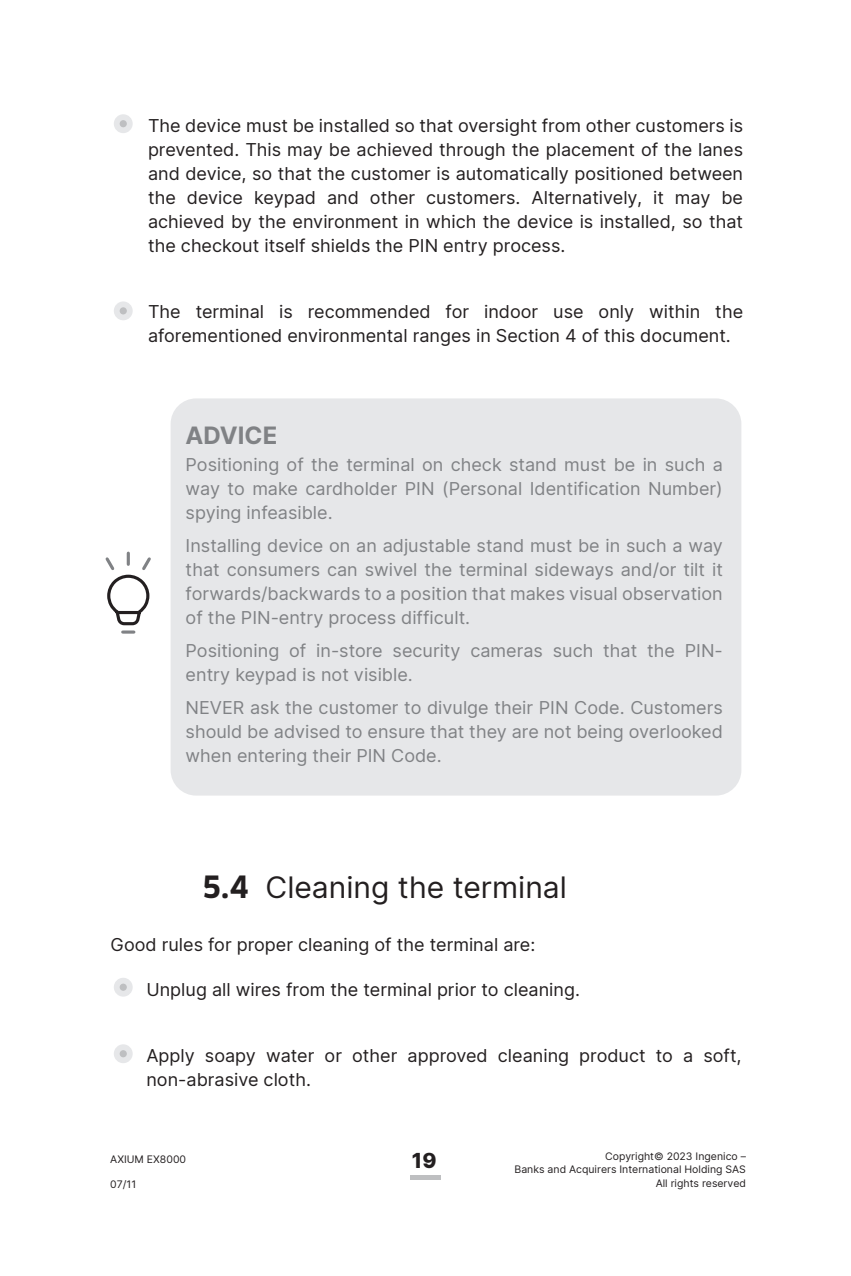
<style>
.page{position:relative;width:851px;height:1276px;background:#fff}
.page>*{position:absolute;margin:0;border:0;box-sizing:border-box;transform-origin:0 0}
.t1{font:30px "Inter";color:#231f20}
.t2{font:700 24px "Inter";color:#808285}
.t3{font:800 21px "Inter";color:#231f20}
.t4{font:18px/24px "Inter";color:#231f20}
.t5{font:18px/24px "Inter";color:#808285;text-align:justify}
.t6{font:10.5px/13.5px "Inter";color:#231f20;text-align:right}
.s1{font-family:"Clan Pro";font-weight:700}
</style>
<div class="page">
<div style="left:170px;top:398px;width:571px;height:397px;background:#e6e7e9;border-radius:26px"></div>
<div style="left:114px;top:114px;width:19px;height:19px;background:#e6e7e9;border-radius:50%"></div>
<div style="left:120px;top:120px;width:7px;height:7px;background:#bebfc1;border-radius:50%"></div>
<div style="left:114px;top:301px;width:19px;height:19px;background:#e6e7e9;border-radius:50%"></div>
<div style="left:120px;top:307px;width:7px;height:7px;background:#bebfc1;border-radius:50%"></div>
<div style="left:114px;top:977px;width:19px;height:19px;background:#e6e7e9;border-radius:50%"></div>
<div style="left:120px;top:983px;width:7px;height:7px;background:#bebfc1;border-radius:50%"></div>
<div style="left:114px;top:1044px;width:19px;height:19px;background:#e6e7e9;border-radius:50%"></div>
<div style="left:120px;top:1050px;width:7px;height:7px;background:#bebfc1;border-radius:50%"></div>
<svg style="left:105px;top:553px;width:46px;height:80px"></svg>
<div style="left:410px;top:1175px;width:30px;height:5px;background:#bebfc1"></div>
<p class="t4" style="left:148px;top:113px;width:596px;text-align:justify">The device must be installed so that oversight from other customers is prevented. This may be achieved through the placement of the lanes and device, so that the customer is automatically positioned between the device keypad and other customers. Alternatively, it may be achieved by the environment in which the device is installed, so that the checkout itself shields the PIN entry process.</p>
<p class="t4" style="left:148px;top:299px;width:596px">The terminal is recommended for indoor use only within the aforementioned environmental ranges in Section 4 of this document.</p>
<h2 class="t2" style="left:185px;top:417px;width:93px">ADVICE</h2>
<p class="t5" style="left:186px;top:452px;width:538px">Positioning of the terminal on check stand must be in such a way to make cardholder PIN (Personal Identification Number) spying infeasible.</p>
<p class="t5" style="left:186px;top:533px;width:538px">Installing device on an adjustable stand must be in such a way that consumers can swivel the terminal sideways and/or tilt it forwards/backwards to a position that makes visual observation of the PIN-entry process difficult.</p>
<p class="t5" style="left:186px;top:638px;width:538px">Positioning of in-store security cameras such that the PIN&shy;entry keypad is not visible.</p>
<p class="t5" style="left:186px;top:695px;width:538px">NEVER ask the customer to divulge their PIN Code. Customers should be advised to ensure that they are not being overlooked when entering their PIN Code.</p>
<h1 class="t1" style="left:202px;top:865px;width:366px"><span class="s1">5.4</span> Cleaning the terminal</h1>
<p class="t4" style="left:111px;top:931px;width:426px">Good rules for proper cleaning of the terminal are:</p>
<p class="t4" style="left:146px;top:977px;width:435px">Unplug all wires from the terminal prior to cleaning.</p>
<p class="t4" style="left:146px;top:1043px;width:596px">Apply soapy water or other approved cleaning product to a soft, non-abrasive cloth.</p>
<p class="t6" style="left:110px;top:1152px;width:77px">AXIUM EX8000</p>
<p class="t3" style="left:412px;top:1144px;width:26px">19</p>
<p class="t6" style="left:110px;top:1177px;width:28px">07/11</p>
<p class="t6" style="left:514px;top:1149px;width:233px">Copyright© 2023 Ingenico –<br>Banks and Acquirers International Holding SAS<br>All rights reserved</p>
</div>
